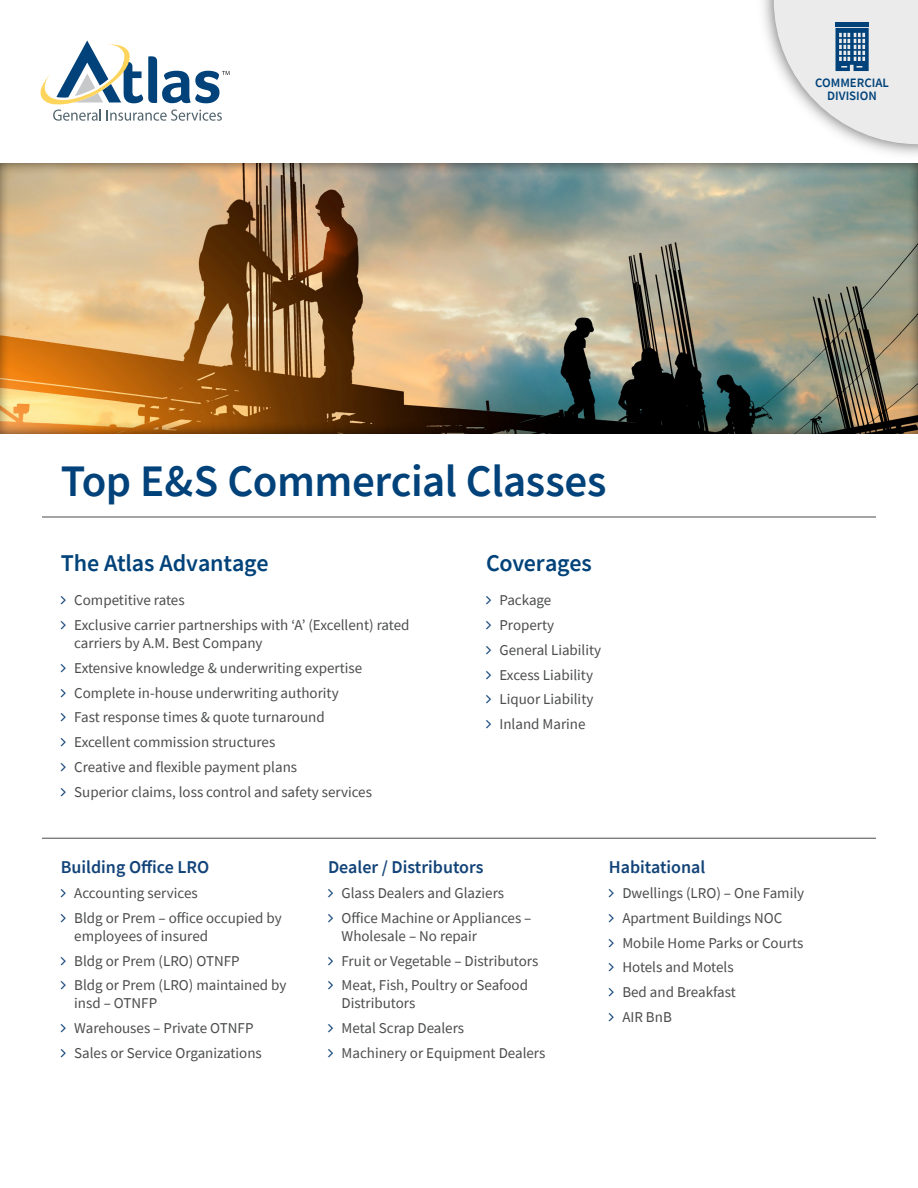
<style>
.page{position:relative;width:918px;height:1188px;background:#fff}
.page>*{position:absolute;margin:0;border:0;box-sizing:border-box;transform-origin:0 0}
.Main_Title{font:600 45px "Source Sans Pro";letter-spacing:-.01em;color:#004279}
.Subtitle{font:600 24px "Source Sans Pro";letter-spacing:-.005em;color:#004279}
.Body{font:600 18px "Source Sans Pro";color:#124378}
.t1{font:15px/18px "Source Sans Pro";color:#4b4c4d}
.t2{font:600 12.75px/12.8px "Source Sans Pro";color:#004279;text-align:center}
</style>
<div class="page">
<svg style="left:40px;top:40px;width:189px;height:81px"></svg>
<img style="left:763px;top:0;width:155px;height:155px">
<svg style="left:774px;top:0;width:144px;height:144px;background:#dde1e5"></svg>
<div style="left:0;top:162px;width:918px;height:273px;background:#231f20;opacity:.75"></div>
<hr style="left:42px;top:517px;width:834px;height:1px;background:#4b4c4d">
<hr style="left:42px;top:838px;width:834px;height:1px;background:#4b4c4d">
<p class="t2" style="left:815px;top:77px;width:75px">COMMERCIAL<br>DIVISION</p>
<p class="Main_Title" style="left:61px;top:452px;width:547px">Top E&amp;S Commercial Classes</p>
<p class="Subtitle" style="left:61px;top:547px;width:209px">The Atlas Advantage</p>
<p class="Subtitle" style="left:486px;top:547px;width:107px">Coverages</p>
<p class="t1" style="left:74px;top:591px;width:112px">Competitive rates</p>
<p class="t1" style="left:74px;top:616px;width:337px">Exclusive carrier partnerships with ‘A’ (Excellent) rated carriers by A.M. Best Company</p>
<p class="t1" style="left:74px;top:659px;width:289px">Extensive knowledge &amp; underwriting expertise</p>
<p class="t1" style="left:74px;top:683px;width:266px">Complete in-house underwriting authority</p>
<p class="t1" style="left:74px;top:708px;width:252px">Fast response times &amp; quote turnaround</p>
<p class="t1" style="left:74px;top:733px;width:203px">Excellent commission structures</p>
<p class="t1" style="left:74px;top:758px;width:224px">Creative and flexible payment plans</p>
<p class="t1" style="left:74px;top:782px;width:299px">Superior claims, loss control and safety services</p>
<p class="t1" style="left:500px;top:591px;width:53px">Package</p>
<p class="t1" style="left:500px;top:616px;width:56px">Property</p>
<p class="t1" style="left:500px;top:641px;width:103px">General Liability</p>
<p class="t1" style="left:500px;top:665px;width:95px">Excess Liability</p>
<p class="t1" style="left:500px;top:690px;width:95px">Liquor Liability</p>
<p class="t1" style="left:500px;top:715px;width:88px">Inland Marine</p>
<p class="Body" style="left:61px;top:856px;width:150px">Building Office LRO</p>
<p class="t1" style="left:74px;top:884px;width:125px">Accounting services</p>
<p class="t1" style="left:74px;top:909px;width:209px">Bldg or Prem – office occupied by employees of insured</p>
<p class="t1" style="left:74px;top:952px;width:167px">Bldg or Prem (LRO) OTNFP</p>
<p class="t1" style="left:74px;top:976px;width:214px">Bldg or Prem (LRO) maintained by insd – OTNFP</p>
<p class="t1" style="left:74px;top:1019px;width:181px">Warehouses – Private OTNFP</p>
<p class="t1" style="left:74px;top:1044px;width:189px">Sales or Service Organizations</p>
<p class="Body" style="left:328px;top:856px;width:157px">Dealer / Distributors</p>
<p class="t1" style="left:342px;top:884px;width:164px">Glass Dealers and Glaziers</p>
<p class="t1" style="left:342px;top:909px;width:191px">Office Machine or Appliances –<br>Wholesale – No repair</p>
<p class="t1" style="left:342px;top:952px;width:198px">Fruit or Vegetable – Distributors</p>
<p class="t1" style="left:342px;top:976px;width:188px">Meat, Fish, Poultry or Seafood<br>Distributors</p>
<p class="t1" style="left:342px;top:1019px;width:124px">Metal Scrap Dealers</p>
<p class="t1" style="left:342px;top:1044px;width:205px">Machinery or Equipment Dealers</p>
<p class="Body" style="left:609px;top:856px;width:98px">Habitational</p>
<p class="t1" style="left:622px;top:884px;width:183px">Dwellings (LRO) – One Family</p>
<p class="t1" style="left:622px;top:909px;width:162px">Apartment Buildings NOC</p>
<p class="t1" style="left:622px;top:934px;width:182px">Mobile Home Parks or Courts</p>
<p class="t1" style="left:622px;top:958px;width:113px">Hotels and Motels</p>
<p class="t1" style="left:622px;top:983px;width:115px">Bed and Breakfast</p>
<p class="t1" style="left:622px;top:1008px;width:51px">AIR BnB</p>
</div>
